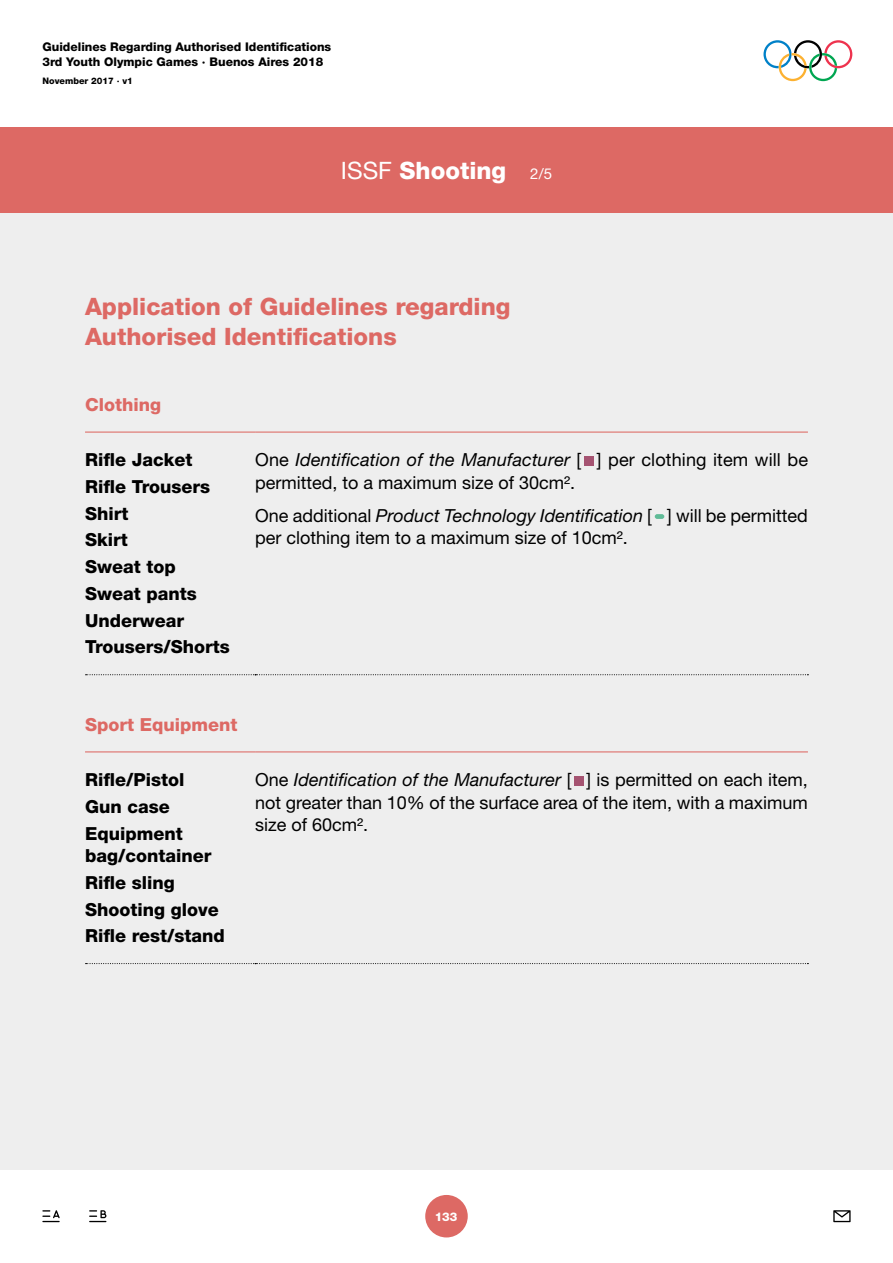
<style>
.page{position:relative;width:893px;height:1263px;background:#fff}
.page>*{position:absolute;margin:0;border:0;box-sizing:border-box;transform-origin:0 0}
.Text_Title{font:800 24px/30px "Helvetica Neue LT Std";color:#dd6964}
.t1{font:800 24px "Helvetica Neue LT Std";color:#fff}
.Table_Text{font:18px/22.5px "Helvetica Neue LT Std";color:#000}
.Table_Tile{font:800 18px/22.5px "Helvetica Neue LT Std";color:#000}
.Table_Head{font:800 18px "Helvetica Neue LT Std";color:#dd6964}
.t2{font:800 12px/15px "Helvetica Neue LT Std";color:#000}
.t3{font:800 12px "Helvetica Neue LT Std";color:#fff}
.t4{font:800 9px "Helvetica Neue LT Std";color:#000}
.s1{font-style:inherit}
.s2{font-weight:400}
.s3{font-weight:400;font-size:15px}
.s4{font-style:italic}
</style>
<div class="page">
<div style="left:0;top:128px;width:893px;height:85px;background:#dd6964"></div>
<div style="left:0;top:213px;width:893px;height:956px;background:#eee"></div>
<hr style="left:85px;top:432px;width:170px;height:1px;background:#dd6964">
<hr style="left:255px;top:432px;width:553px;height:1px;background:#dd6964">
<svg style="left:86px;top:674px;width:722px;height:1px"></svg>
<div style="left:584px;top:456px;width:10px;height:10px;background:#a55371"></div>
<div style="left:655px;top:514px;width:9px;height:5px;background:#60bb97;border-radius:2px"></div>
<svg style="left:86px;top:963px;width:722px;height:1px"></svg>
<hr style="left:85px;top:751px;width:170px;height:1px;background:#dd6964">
<hr style="left:255px;top:751px;width:553px;height:1px;background:#dd6964">
<div style="left:574px;top:776px;width:10px;height:9px;background:#a55371"></div>
<svg style="left:763px;top:40px;width:89px;height:41px"></svg>
<svg style="left:42px;top:1210px;width:18px;height:12px"></svg>
<svg style="left:89px;top:1210px;width:17px;height:12px"></svg>
<div style="left:425px;top:1195px;width:43px;height:42px;background:#dd6964;border-radius:50%"></div>
<svg style="left:833px;top:1210px;width:18px;height:12px"></svg>
<p class="t2" style="left:43px;top:39px;width:290px">Guidelines Regarding Authorised Identifications<br>3rd Youth Olympic Games · Buenos Aires 2018</p>
<p class="t4" style="left:43px;top:75px;width:92px">November 2017 <span class="s1">·</span> v1</p>
<p class="t1" style="left:341px;top:156px;width:213px"><span class="s2">ISSF</span> Shooting <span class="s3">2/5</span></p>
<p class="Text_Title" style="left:85px;top:291px;width:427px">Application of Guidelines regarding<br>Authorised Identifications</p>
<p class="Table_Head" style="left:85px;top:394px;width:77px">Clothing</p>
<p class="Table_Tile" style="left:85px;top:448px;width:109px">Rifle Jacket</p>
<p class="Table_Tile" style="left:85px;top:475px;width:127px">Rifle Trousers</p>
<p class="Table_Tile" style="left:85px;top:502px;width:45px">Shirt</p>
<p class="Table_Tile" style="left:85px;top:529px;width:44px">Skirt</p>
<p class="Table_Tile" style="left:85px;top:555px;width:92px">Sweat top</p>
<p class="Table_Tile" style="left:85px;top:582px;width:113px">Sweat pants</p>
<p class="Table_Tile" style="left:85px;top:609px;width:101px">Underwear</p>
<p class="Table_Tile" style="left:85px;top:636px;width:146px">Trousers/Shorts</p>
<p class="Table_Text" style="left:255px;top:448px;width:554px">One <span class="s4">Identification of the Manufacturer</span> [ ] per clothing item will be permitted, to a maximum size of 30cm2.</p>
<p class="Table_Text" style="left:255px;top:504px;width:554px">One additional <span class="s4">Product Technology Identification</span> [ ] will be permitted per clothing item to a maximum size of 10cm2.</p>
<p class="Table_Head" style="left:85px;top:713px;width:154px">Sport Equipment</p>
<p class="Table_Tile" style="left:85px;top:768px;width:101px">Rifle/Pistol</p>
<p class="Table_Tile" style="left:85px;top:795px;width:86px">Gun case</p>
<p class="Table_Tile" style="left:85px;top:822px;width:128px">Equipment bag/container</p>
<p class="Table_Tile" style="left:85px;top:871px;width:91px">Rifle sling</p>
<p class="Table_Tile" style="left:85px;top:898px;width:135px">Shooting glove</p>
<p class="Table_Tile" style="left:85px;top:925px;width:141px">Rifle rest/stand</p>
<p class="Table_Text" style="left:255px;top:768px;width:554px;text-align:justify">One <span class="s4">Identification of the Manufacturer</span> [ ] is permitted on each item, not greater than 10% of the surface area of the item, with a maximum size of 60cm2.</p>
<p class="t3" style="left:435px;top:1209px;width:24px">133</p>
</div>
